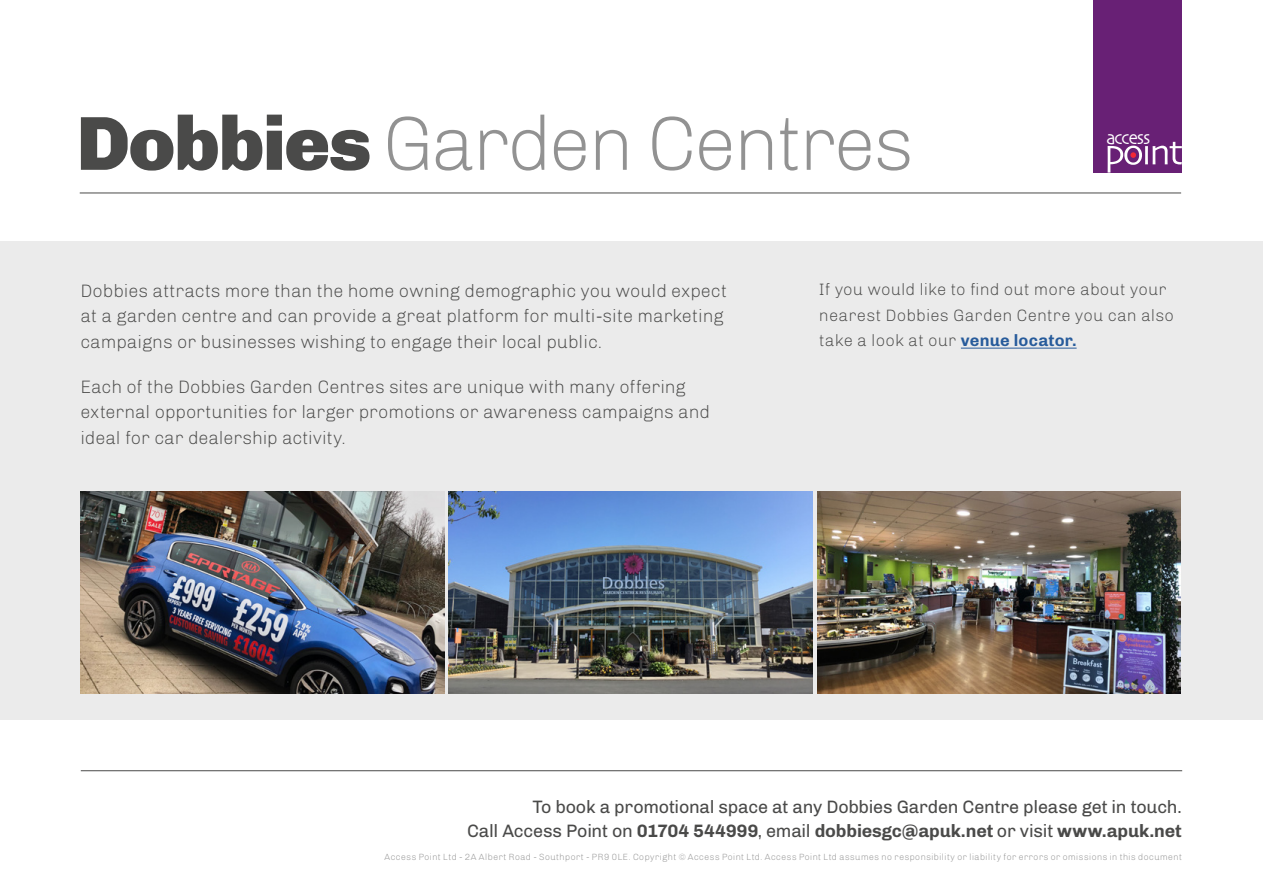
<style>
.page{position:relative;width:1263px;height:893px;background:#fff}
.page>*{position:absolute;margin:0;border:0;box-sizing:border-box;transform-origin:0 0}
.HEADING{font:300 76.65px "Chivo";letter-spacing:-.04em;color:#929292}
.t1{font:19.65px "Skia";letter-spacing:-.06em;color:#fff;scale:.91 1}
.t2{font:300 18px/25.5px "Chivo";color:#4a4a49}
.SUB_HEADING{font:700 18px "Chivo";letter-spacing:-.01em;color:#4a4a49}
.t3{font:18px "Chivo";letter-spacing:-.015em;color:#4a4a49}
.t4{font:300 16.5px/25.5px "Chivo";letter-spacing:.01em;color:#4a4a49}
.SUB_HEADING-2{font:300 9px "Chivo";letter-spacing:.03em;color:#929292}
.s1{font-weight:900;color:#4a4a49}
.s2{font-weight:700;color:#275b9b}
.s3{font-weight:400}
</style>
<div class="page">
<div style="left:0;top:241px;width:1263px;height:479px;background:#ebebeb"></div>
<hr style="left:81px;top:770px;width:1101px;height:1px;background:#4a4a49">
<img style="left:817px;top:491px;width:363px;height:202px">
<img style="left:449px;top:491px;width:363px;height:202px">
<img style="left:81px;top:491px;width:363px;height:202px">
<div style="left:1093px;top:0;width:89px;height:172px;background:#682075"></div>
<svg style="left:1107px;top:142px;width:74px;height:30px"></svg>
<hr style="left:80px;top:193px;width:1101px;height:1px;background:#4a4a49">
<hr style="left:961px;top:348px;width:115px;height:1px;background:#275b9b">
<p class="HEADING" style="left:77px;top:99px;width:840px"><span class="s1">Dobbies</span> Garden Centres</p>
<p class="t1" style="left:1106px;top:126px;width:50px">access</p>
<p class="t2" style="left:81px;top:278px;width:648px">Dobbies attracts more than the home owning demographic you would expect at a garden centre and can provide a great platform for multi-site marketing campaigns or businesses wishing to engage their local public.</p>
<p class="t2" style="left:81px;top:374px;width:631px">Each of the Dobbies Garden Centres sites are unique with many offering external opportunities for larger promotions or awareness campaigns and ideal for car dealership activity.</p>
<p class="t4" style="left:819px;top:277px;width:356px">If you would like to find out more about your nearest Dobbies Garden Centre you can also take a look at our <span class="s2">venue locator.</span></p>
<p class="t3" style="left:532px;top:796px;width:651px">To book a promotional space at any Dobbies Garden Centre please get in touch.</p>
<p class="SUB_HEADING" style="left:467px;top:820px;width:716px"><span class="s3">Call Access Point on</span> 01704 544999<span class="s3">, email</span> dobbiesgc@apuk.net <span class="s3">or visit</span> www.apuk.net</p>
<p class="SUB_HEADING-2" style="left:385px;top:852px;width:799px">Access Point Ltd - 2A Albert Road - Southport - PR9 0LE. Copyright © Access Point Ltd. Access Point Ltd assumes no responsibility or liability for errors or omissions in this document</p>
</div>
